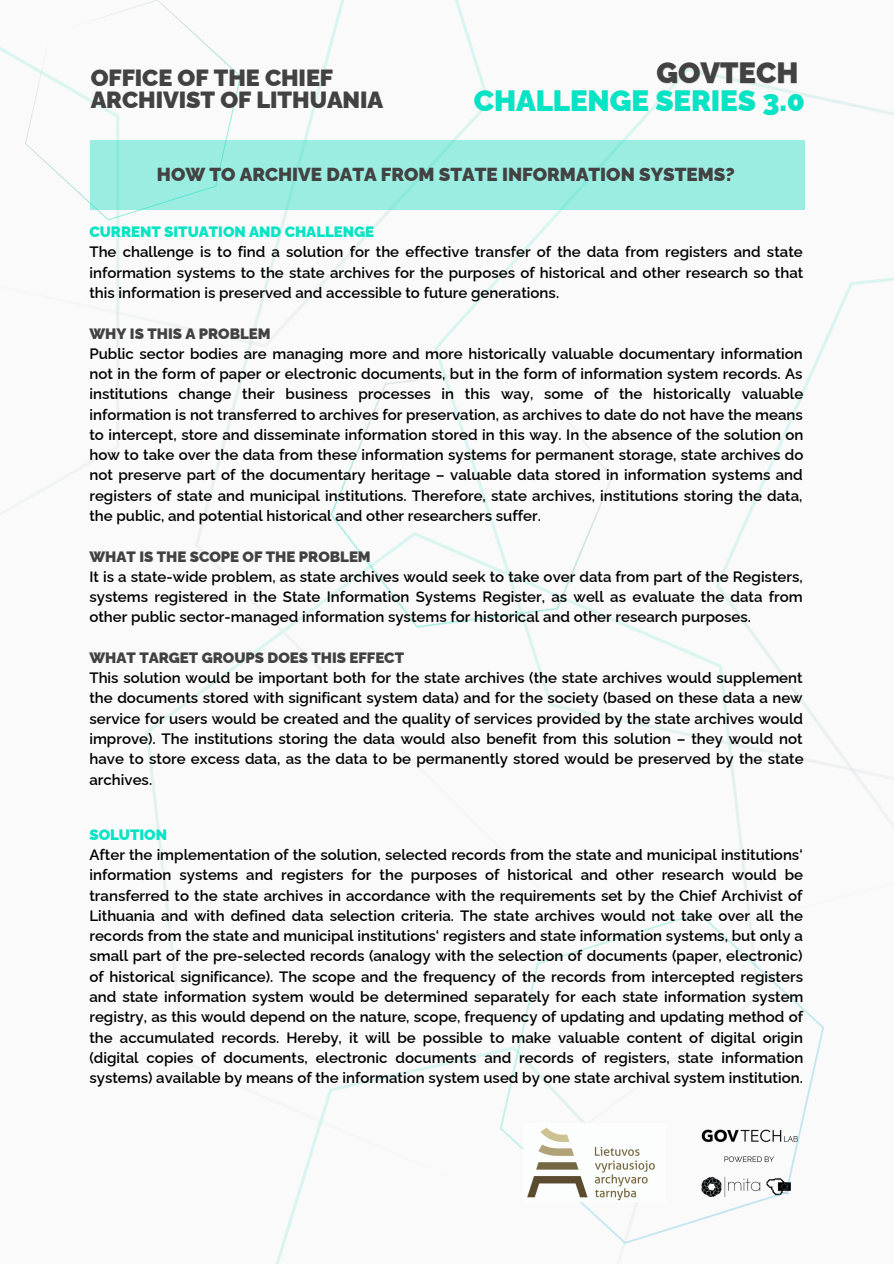
<style>
.page{position:relative;width:894px;height:1264px;background:#fff}
.page>*{position:absolute;margin:0;border:0;box-sizing:border-box;transform-origin:0 0}
.t1{font:900 29.25px "Raleway";color:#05e4c4}
.t2{font:900 29.25px "Raleway";color:#424242}
.t3{font:900 23.25px/21.5px "Raleway";color:#424242}
.t4{font:900 18.75px "Raleway";color:#424242}
.t5{font:600 15px/20.2px "Raleway";color:#000;text-align:justify}
.t6{font:900 15px "Raleway";color:#424242}
.t7{font:900 15px "Raleway";color:#05e4c4}
</style>
<div class="page">
<img style="left:0;top:0;width:893px;height:1263px">
<img style="left:0;top:0;width:274px;height:253px">
<img style="left:235px;top:253px;width:474px;height:474px">
<img style="left:436px;top:853px;width:436px;height:410px">
<img style="left:523px;top:1123px;width:142px;height:78px">
<div style="left:91px;top:141px;width:713px;height:69px;background:#9bede1"></div>
<p class="t3" style="left:91px;top:67px;width:294px">OFFICE OF THE CHIEF<br>ARCHIVIST OF LITHUANIA</p>
<p class="t2" style="left:656px;top:56px;width:143px">GOVTECH</p>
<p class="t1" style="left:474px;top:83px;width:332px">CHALLENGE SERIES 3.0</p>
<p class="t4" style="left:157px;top:164px;width:579px">HOW TO ARCHIVE DATA FROM STATE INFORMATION SYSTEMS?</p>
<p class="t7" style="left:89px;top:223px;width:286px">CURRENT SITUATION AND CHALLENGE</p>
<p class="t5" style="left:89px;top:242px;width:715px">The challenge is to find a solution for the effective transfer of the data from registers and state information systems to the state archives for the purposes of historical and other research so that this information is preserved and accessible to future generations.</p>
<p class="t6" style="left:89px;top:324px;width:183px">WHY IS THIS A PROBLEM</p>
<p class="t5" style="left:89px;top:343px;width:715px">Public sector bodies are managing more and more historically valuable documentary information not in the form of paper or electronic documents, but in the form of information system records. As institutions change their business processes in this way, some of the historically valuable information is not transferred to archives for preservation, as archives to date do not have the means to intercept, store and disseminate information stored in this way. In the absence of the solution on how to take over the data from these information systems for permanent storage, state archives do not preserve part of the documentary heritage – valuable data stored in information systems and registers of state and municipal institutions. Therefore, state archives, institutions storing the data, the public, and potential historical and other researchers suffer.</p>
<p class="t6" style="left:89px;top:547px;width:283px">WHAT IS THE SCOPE OF THE PROBLEM</p>
<p class="t5" style="left:89px;top:566px;width:714px">It is a state-wide problem, as state archives would seek to take over data from part of the Registers, systems registered in the State Information Systems Register, as well as evaluate the data from other public sector-managed information systems for historical and other research purposes.</p>
<p class="t6" style="left:89px;top:649px;width:316px">WHAT TARGET GROUPS DOES THIS EFFECT</p>
<p class="t5" style="left:89px;top:667px;width:715px">This solution would be important both for the state archives (the state archives would supplement the documents stored with significant system data) and for the society (based on these data a new service for users would be created and the quality of services provided by the state archives would improve). The institutions storing the data would also benefit from this solution – they would not have to store excess data, as the data to be permanently stored would be preserved by the state archives.</p>
<p class="t7" style="left:89px;top:825px;width:79px">SOLUTION</p>
<p class="t5" style="left:89px;top:844px;width:715px">After the implementation of the solution, selected records from the state and municipal institutions‘ information systems and registers for the purposes of historical and other research would be transferred to the state archives in accordance with the requirements set by the Chief Archivist of Lithuania and with defined data selection criteria. The state archives would not take over all the records from the state and municipal institutions‘ registers and state information systems, but only a small part of the pre-selected records (analogy with the selection of documents (paper, electronic) of historical significance). The scope and the frequency of the records from intercepted registers and state information system would be determined separately for each state information system registry, as this would depend on the nature, scope, frequency of updating and updating method of the accumulated records. Hereby, it will be possible to make valuable content of digital origin (digital copies of documents, electronic documents and records of registers, state information systems) available by means of the information system used by one state archival system institution.</p>
</div>
